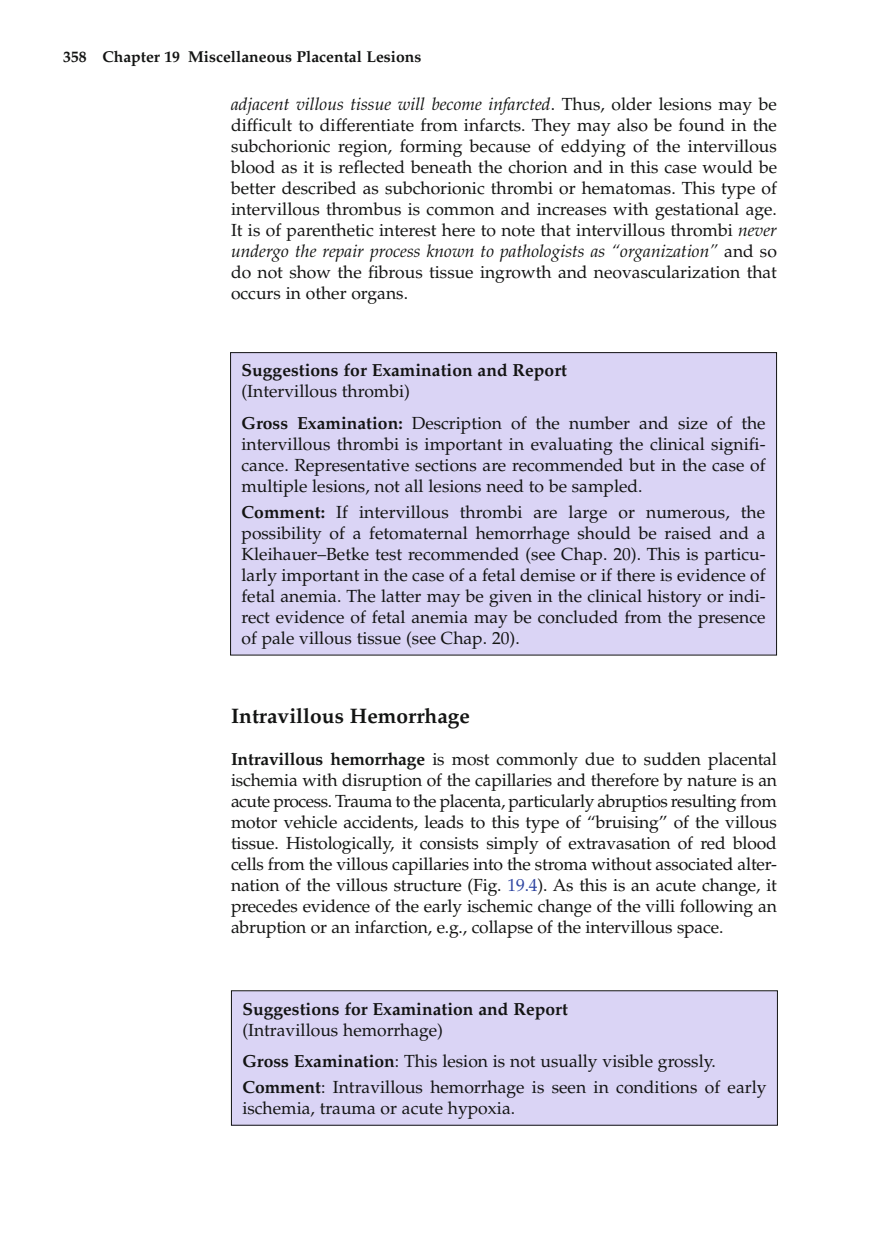
<style>
.page{position:relative;width:882px;height:1260px;background:#fff}
.page>*{position:absolute;margin:0;border:0;box-sizing:border-box;transform-origin:0 0}
.t1{font:700 21px "Palatino";color:#131413}
.t2{font:17.5px/21px "Palatino";color:#131413;text-align:justify}
.t3{font:700 17.5px "Palatino";color:#131413}
.t4{font:700 15.75px "Palatino";color:#131413}
.s1{font-style:italic}
.s2{font-weight:700}
.s3{color:#2e45a1}
</style>
<div class="page">
<div style="left:231px;top:353px;width:546px;height:302px;background:#dad4f5"></div>
<div style="left:230px;top:352px;width:547px;height:304px;border:1px solid #131413"></div>
<div style="left:231px;top:991px;width:546px;height:134px;background:#dad4f5"></div>
<div style="left:231px;top:990px;width:547px;height:136px;border:1px solid #131413"></div>
<p class="t4" style="left:63px;top:48px;width:360px">358 Chapter 19 Miscellaneous Placental Lesions</p>
<p class="t2" style="left:231px;top:94px;width:548px"><span class="s1">adjacent villous tissue will become infarcted</span>. Thus, older lesions may be difficult to differentiate from infarcts. They may also be found in the subchorionic region, forming because of eddying of the intervillous blood as it is reflected beneath the chorion and in this case would be better described as subchorionic thrombi or hematomas. This type of intervillous thrombus is common and increases with gestational age.<br>It is of parenthetic interest here to note that intervillous thrombi <span class="s1">never undergo the repair process known to pathologists as “organization”</span> and so do not show the fibrous tissue ingrowth and neovascularization that occurs in other organs.</p>
<p class="t3" style="left:242px;top:360px;width:327px">Suggestions for Examination and Report</p>
<p class="t2" style="left:242px;top:376px;width:526px;line-height:31.5px">(Intervillous thrombi)<br><span class="s2">Gross Examination:</span> Description of the number and size of the</p>
<p class="t2" style="left:242px;top:434px;width:526px">intervillous thrombi is important in evaluating the clinical signifi&shy;cance. Representative sections are recommended but in the case of multiple lesions, not all lesions need to be sampled.</p>
<p class="t2" style="left:242px;top:502px;width:526px"><span class="s2">Comment:</span> If intervillous thrombi are large or numerous, the possibility of a fetomaternal hemorrhage should be raised and a Kleihauer–Betke test recommended (see Chap. 20). This is particu&shy;larly important in the case of a fetal demise or if there is evidence of fetal anemia. The latter may be given in the clinical history or indi&shy;rect evidence of fetal anemia may be concluded from the presence of pale villous tissue (see Chap. 20).</p>
<p class="t1" style="left:231px;top:704px;width:241px">Intravillous Hemorrhage</p>
<p class="t2" style="left:231px;top:749px;width:548px"><span class="s2">Intravillous hemorrhage</span> is most commonly due to sudden placental ischemia with disruption of the capillaries and therefore by nature is an acute process. Trauma to the placenta, particularly abruptios resulting from motor vehicle accidents, leads to this type of “bruising” of the villous tissue. Histologically, it consists simply of extravasation of red blood cells from the villous capillaries into the stroma without associated alter&shy;nation of the villous structure (Fig. <span class="s3">19.4</span>). As this is an acute change, it precedes evidence of the early ischemic change of the villi following an abruption or an infarction, e.g., collapse of the intervillous space.</p>
<p class="t3" style="left:242px;top:998px;width:327px">Suggestions for Examination and Report</p>
<p class="t2" style="left:242px;top:1014px;width:475px;line-height:31.5px">(Intravillous hemorrhage)<br><span class="s2">Gross Examination</span>: This lesion is not usually visible grossly.</p>
<p class="t2" style="left:242px;top:1077px;width:526px"><span class="s2">Comment</span>: Intravillous hemorrhage is seen in conditions of early ischemia, trauma or acute hypoxia.</p>
</div>
